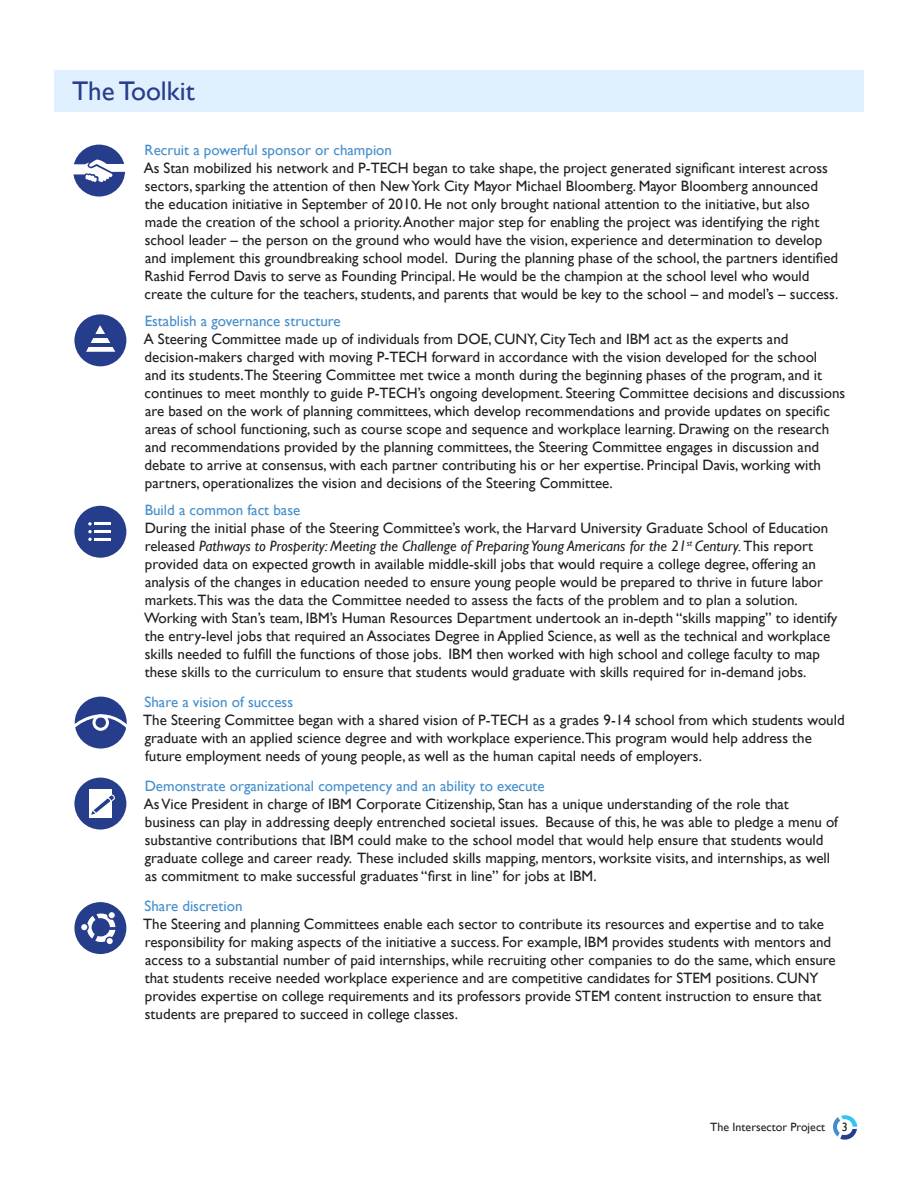
<style>
.page{position:relative;width:918px;height:1188px;background:#fff}
.page>*{position:absolute;margin:0;border:0;box-sizing:border-box;transform-origin:0 0}
.t1{font:27px "Gill Sans";color:#253d8b}
.t2{font:15px/18px "Gill Sans";color:#231f20}
.t3{font:15px "Gill Sans";color:#448ecc}
.t4{font:12px "Gill Sans";color:#231f20}
.s1{font-style:italic}
</style>
<div class="page">
<div style="left:54px;top:70px;width:810px;height:42px;background:#e0f0ff"></div>
<svg style="left:833px;top:1115px;width:25px;height:25px"></svg>
<div style="left:837px;top:1119px;width:16px;height:16px;background:#fff;border-radius:50%"></div>
<div style="left:74px;top:778px;width:52px;height:52px;background:#253d8b;border-radius:50%"></div>
<div style="left:89px;top:790px;width:22px;height:28px;background:#fff"></div>
<svg style="left:91px;top:794px;width:24px;height:23px"></svg>
<div style="left:73px;top:145px;width:52px;height:52px;background:#253d8b;border-radius:50%"></div>
<svg style="left:73px;top:159px;width:52px;height:24px"></svg>
<div style="left:74px;top:902px;width:52px;height:52px;background:#253d8b;border-radius:50%"></div>
<svg style="left:87px;top:913px;width:29px;height:29px"></svg>
<div style="left:92px;top:918px;width:18px;height:18px;background:#253d8b;border-radius:50%"></div>
<div style="left:80px;top:923px;width:8px;height:8px;background:#fff;border-radius:50%"></div>
<div style="left:80px;top:923px;width:9px;height:9px;border:2px solid #253d8b;border-radius:50%"></div>
<div style="left:108px;top:911px;width:8px;height:8px;background:#fff;border-radius:50%"></div>
<div style="left:107px;top:911px;width:9px;height:9px;border:2px solid #253d8b;border-radius:50%"></div>
<div style="left:106px;top:937px;width:7px;height:8px;background:#fff;border-radius:50%"></div>
<div style="left:105px;top:937px;width:9px;height:9px;border:2px solid #253d8b;border-radius:50%"></div>
<div style="left:74px;top:314px;width:52px;height:52px;background:#253d8b;border-radius:50%"></div>
<svg style="left:86px;top:325px;width:29px;height:27px"></svg>
<hr style="left:87px;top:343px;width:26px;height:4px;background:#253d8b">
<hr style="left:87px;top:334px;width:26px;height:4px;background:#253d8b">
<div style="left:74px;top:506px;width:52px;height:52px;background:#253d8b;border-radius:50%"></div>
<svg style="left:88px;top:522px;width:23px;height:19px"></svg>
<hr style="left:95px;top:530px;width:16px;height:3px;background:#fff">
<hr style="left:95px;top:538px;width:16px;height:3px;background:#fff">
<div style="left:75px;top:697px;width:52px;height:52px;background:#253d8b;border-radius:50%"></div>
<svg style="left:74px;top:702px;width:53px;height:29px"></svg>
<p class="t1" style="left:72px;top:76px;width:124px">The Toolkit</p>
<p class="t3" style="left:145px;top:141px;width:249px">Recruit a powerful sponsor or champion</p>
<p class="t2" style="left:144px;top:159px;width:696px">As Stan mobilized his network and P-TECH began to take shape, the project generated significant interest across sectors, sparking the attention of then New York City Mayor Michael Bloomberg. Mayor Bloomberg announced the education initiative in September of 2010. He not only brought national attention to the initiative, but also made the creation of the school a priority. Another major step for enabling the project was identifying the right school leader – the person on the ground who would have the vision, experience and determination to develop and implement this groundbreaking school model. During the planning phase of the school, the partners identified Rashid Ferrod Davis to serve as Founding Principal. He would be the champion at the school level who would create the culture for the teachers, students, and parents that would be key to the school – and model’s – success.</p>
<p class="t3" style="left:145px;top:312px;width:197px">Establish a governance structure</p>
<p class="t2" style="left:144px;top:330px;width:703px">A Steering Committee made up of individuals from DOE, CUNY, City Tech and IBM act as the experts and decision-makers charged with moving P-TECH forward in accordance with the vision developed for the school<br>and its students.The Steering Committee met twice a month during the beginning phases of the program, and it continues to meet monthly to guide P-TECH’s ongoing development. Steering Committee decisions and discussions are based on the work of planning committees, which develop recommendations and provide updates on specific areas of school functioning, such as course scope and sequence and workplace learning. Drawing on the research and recommendations provided by the planning committees, the Steering Committee engages in discussion and debate to arrive at consensus, with each partner contributing his or her expertise. Principal Davis, working with partners, operationalizes the vision and decisions of the Steering Committee.</p>
<p class="t3" style="left:145px;top:501px;width:157px">Build a common fact base</p>
<p class="t2" style="left:144px;top:519px;width:695px">During the initial phase of the Steering Committee’s work, the Harvard University Graduate School of Education released <span class="s1">Pathways to Prosperity: Meeting the Challenge of Preparing Young Americans for the 21</span><sup>st</sup> <span class="s1">Century.</span> This report provided data on expected growth in available middle-skill jobs that would require a college degree, offering an analysis of the changes in education needed to ensure young people would be prepared to thrive in future labor markets.This was the data the Committee needed to assess the facts of the problem and to plan a solution.<br>Working with Stan’s team, IBM’s Human Resources Department undertook an in-depth “skills mapping” to identify the entry-level jobs that required an Associates Degree in Applied Science, as well as the technical and workplace skills needed to fulfill the functions of those jobs. IBM then worked with high school and college faculty to map these skills to the curriculum to ensure that students would graduate with skills required for in-demand jobs.</p>
<p class="t3" style="left:145px;top:693px;width:150px">Share a vision of success</p>
<p class="t2" style="left:143px;top:711px;width:703px">The Steering Committee began with a shared vision of P-TECH as a grades 9-14 school from which students would graduate with an applied science degree and with workplace experience.This program would help address the future employment needs of young people, as well as the human capital needs of employers.</p>
<p class="t3" style="left:145px;top:777px;width:402px">Demonstrate organizational competency and an ability to execute</p>
<p class="t2" style="left:144px;top:795px;width:696px">As Vice President in charge of IBM Corporate Citizenship, Stan has a unique understanding of the role that business can play in addressing deeply entrenched societal issues. Because of this, he was able to pledge a menu of substantive contributions that IBM could make to the school model that would help ensure that students would graduate college and career ready. These included skills mapping, mentors, worksite visits, and internships, as well as commitment to make successful graduates “first in line” for jobs at IBM.</p>
<p class="t3" style="left:145px;top:897px;width:99px">Share discretion</p>
<p class="t2" style="left:143px;top:915px;width:694px">The Steering and planning Committees enable each sector to contribute its resources and expertise and to take responsibility for making aspects of the initiative a success. For example, IBM provides students with mentors and access to a substantial number of paid internships, while recruiting other companies to do the same, which ensure that students receive needed workplace experience and are competitive candidates for STEM positions. CUNY provides expertise on college requirements and its professors provide STEM content instruction to ensure that students are prepared to succeed in college classes.</p>
<p class="t4" style="left:710px;top:1120px;width:116px">The Intersector Project</p>
<p class="t4" style="left:842px;top:1120px;width:7px">3</p>
</div>
